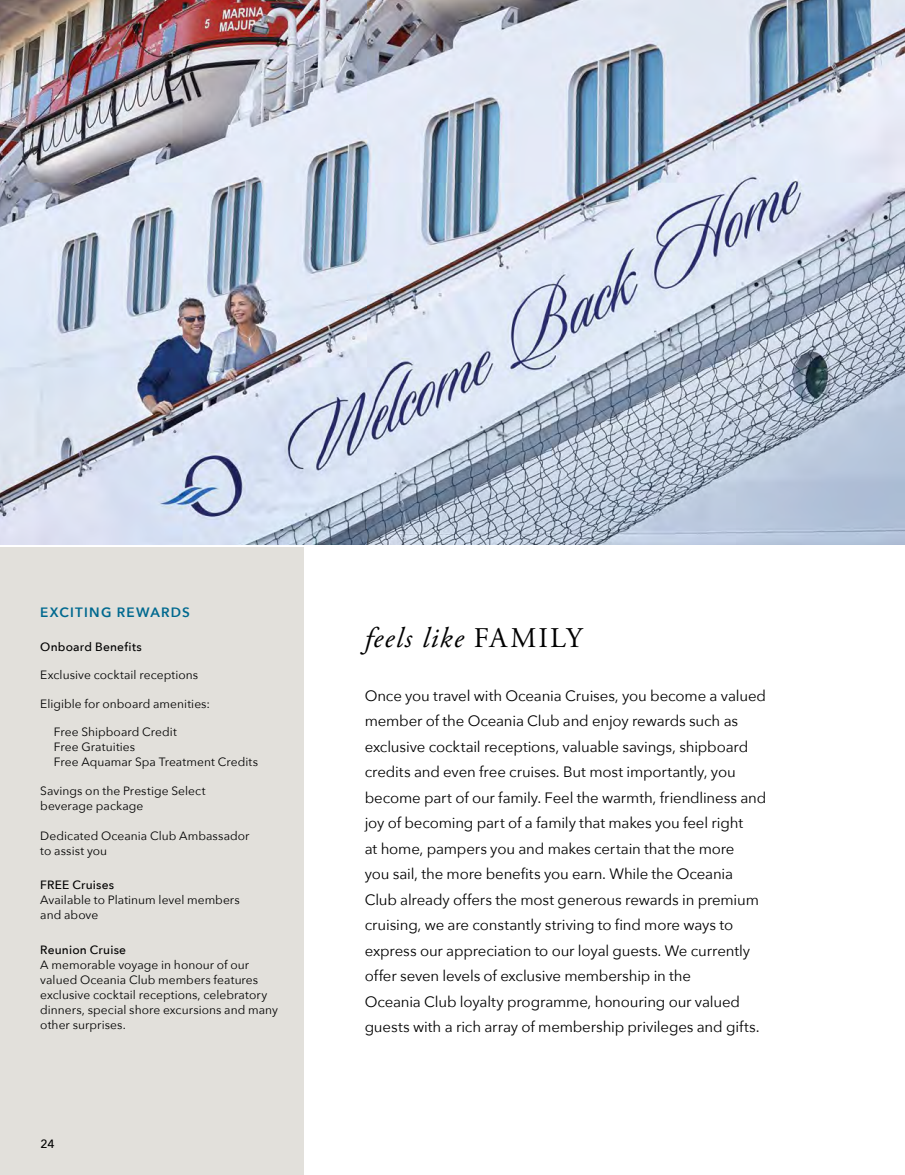
<style>
.page{position:relative;width:905px;height:1175px;background:#fff}
.page>*{position:absolute;margin:0;border:0;box-sizing:border-box;transform-origin:0 0}
.t1{font:italic 28.5px "Adobe Garamond Pro";letter-spacing:.05em;color:#000}
.t2{font:15px/25.5px "Avenir Next";letter-spacing:-.01em;color:#000}
.t3{font:600 13.5px "Avenir Next";letter-spacing:.09em;color:#00698f}
.t4{font:12px/15px "Avenir Next";letter-spacing:.005em;color:#000}
.t5{font:500 12px "Avenir Next";letter-spacing:.02em;color:#000}
.s1{font-style:normal}
</style>
<div class="page">
<div style="left:0;top:547px;width:304px;height:627px;background:#e2e0db"></div>
<img style="left:0;top:0;width:904px;height:545px">
<p class="t3" style="left:40px;top:600px;width:151px">EXCITING REWARDS</p>
<p class="t5" style="left:40px;top:637px;width:103px">Onboard Benefits</p>
<p class="t4" style="left:40px;top:667px;width:159px">Exclusive cocktail receptions</p>
<p class="t4" style="left:40px;top:695px;width:171px">Eligible for onboard amenities:</p>
<p class="t4" style="left:54px;top:724px;width:206px">Free Shipboard Credit<br>Free Gratuities<br>Free Aquamar Spa Treatment Credits</p>
<p class="t4" style="left:40px;top:782px;width:167px">Savings on the Prestige Select beverage package</p>
<p class="t4" style="left:40px;top:827px;width:211px">Dedicated Oceania Club Ambassador to assist you</p>
<p class="t5" style="left:40px;top:875px;width:75px">FREE Cruises</p>
<p class="t4" style="left:40px;top:892px;width:201px">Available to Platinum level members and above</p>
<p class="t5" style="left:40px;top:939px;width:87px">Reunion Cruise</p>
<p class="t4" style="left:40px;top:956px;width:239px">A memorable voyage in honour of our valued Oceania Club members features exclusive cocktail receptions, celebratory dinners, special shore excursions and many other surprises.</p>
<p class="t5" style="left:40px;top:1133px;width:16px">24</p>
<h1 class="t1" style="left:364px;top:620px;width:219px">feels like <span class="s1">FAMILY</span></h1>
<p class="t2" style="left:364px;top:682px;width:403px">Once you travel with Oceania Cruises, you become a valued member of the Oceania Club and enjoy rewards such as exclusive cocktail receptions, valuable savings, shipboard credits and even free cruises. But most importantly, you become part of our family. Feel the warmth, friendliness and joy of becoming part of a family that makes you feel right<br>at home, pampers you and makes certain that the more<br>you sail, the more benefits you earn. While the Oceania Club already offers the most generous rewards in premium cruising, we are constantly striving to find more ways to express our appreciation to our loyal guests. We currently offer seven levels of exclusive membership in the<br>Oceania Club loyalty programme, honouring our valued guests with a rich array of membership privileges and gifts.</p>
</div>
